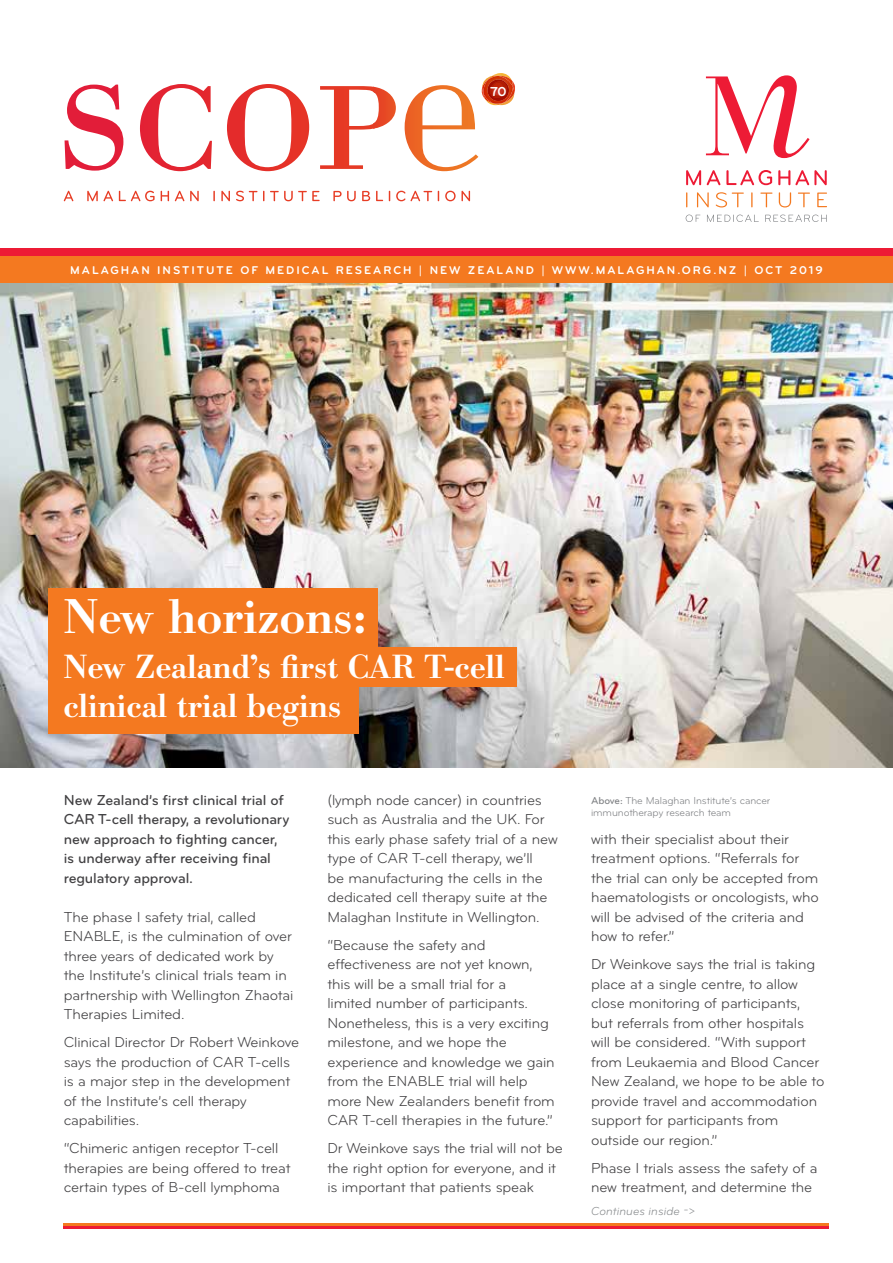
<style>
.page{position:relative;width:893px;height:1263px;background:#fff}
.page>*{position:absolute;margin:0;border:0;box-sizing:border-box;transform-origin:0 0}
.t1{font:500 48px "Bodoni BE";color:#fff}
.t2{font:500 33px/39.6px "Bodoni BE";color:#fff}
.t3{font:15px/19.5px "Bryant Pro";letter-spacing:-.01em;color:#414042}
.t4{font:500 15px/19.5px "Bryant Pro";letter-spacing:-.01em;color:#414042}
.t5{font:13.5px "Bryant Pro Bold Alternate";color:#fff}
.t6{font:italic 12px "Bryant Pro";color:#8b8e90}
.t7{font:700 11.7px "Bryant Pro";letter-spacing:.17em;color:#fff}
.t8{font:10.5px/12.6px "Bryant Pro";letter-spacing:-.01em;color:#808285}
.s1{font-weight:500}
</style>
<div class="page">
<img style="left:0;top:283px;width:893px;height:484px">
<div style="left:0;top:248px;width:893px;height:8px;background:#ed1b35"></div>
<div style="left:0;top:256px;width:893px;height:27px;background:#f47920"></div>
<svg style="left:64px;top:191px;width:9px;height:10px"></svg>
<svg style="left:87px;top:191px;width:26px;height:10px"></svg>
<svg style="left:119px;top:191px;width:36px;height:10px"></svg>
<svg style="left:161px;top:191px;width:8px;height:10px"></svg>
<svg style="left:175px;top:191px;width:9px;height:10px"></svg>
<svg style="left:190px;top:191px;width:9px;height:10px"></svg>
<svg style="left:213px;top:191px;width:2px;height:10px"></svg>
<svg style="left:221px;top:191px;width:9px;height:10px"></svg>
<svg style="left:236px;top:191px;width:21px;height:10px"></svg>
<svg style="left:270px;top:191px;width:50px;height:10px"></svg>
<svg style="left:333px;top:191px;width:23px;height:10px"></svg>
<svg style="left:362px;top:191px;width:8px;height:10px"></svg>
<svg style="left:376px;top:191px;width:7px;height:10px"></svg>
<svg style="left:396px;top:191px;width:9px;height:10px"></svg>
<svg style="left:411px;top:191px;width:21px;height:10px"></svg>
<svg style="left:445px;top:191px;width:25px;height:10px"></svg>
<img style="left:492px;top:73px;width:17px;height:3px">
<svg style="left:65px;top:84px;width:439px;height:87px"></svg>
<img style="left:482px;top:82px;width:32px;height:20px">
<img style="left:483px;top:76px;width:30px;height:28px">
<img style="left:488px;top:80px;width:21px;height:21px">
<hr style="left:64px;top:1226px;width:765px;height:2px;background:#ed1b35">
<hr style="left:64px;top:1223px;width:765px;height:3px;background:#f47920">
<svg style="left:686px;top:170px;width:15px;height:15px"></svg>
<svg style="left:707px;top:170px;width:13px;height:15px"></svg>
<svg style="left:778px;top:170px;width:49px;height:15px"></svg>
<svg style="left:686px;top:192px;width:1px;height:15px"></svg>
<svg style="left:697px;top:192px;width:12px;height:15px"></svg>
<svg style="left:716px;top:192px;width:28px;height:15px"></svg>
<svg style="left:751px;top:192px;width:1px;height:15px"></svg>
<svg style="left:760px;top:193px;width:12px;height:14px"></svg>
<svg style="left:779px;top:192px;width:12px;height:15px"></svg>
<svg style="left:798px;top:193px;width:12px;height:14px"></svg>
<svg style="left:817px;top:193px;width:10px;height:14px"></svg>
<svg style="left:686px;top:215px;width:14px;height:7px"></svg>
<svg style="left:707px;top:215px;width:52px;height:7px"></svg>
<svg style="left:765px;top:215px;width:62px;height:7px"></svg>
<svg style="left:726px;top:170px;width:46px;height:15px"></svg>
<svg style="left:706px;top:75px;width:103px;height:83px"></svg>
<div style="left:48px;top:588px;width:329px;height:59px;background:#f47920"></div>
<div style="left:48px;top:647px;width:469px;height:40px;background:#f47920"></div>
<div style="left:48px;top:687px;width:310px;height:47px;background:#f47920"></div>
<p class="t5" style="left:490px;top:83px;width:18px">70</p>
<p class="t7" style="left:70px;top:263px;width:754px">MALAGHAN INSTITUTE OF MEDICAL RESEARCH | NEW ZEALAND | WWW.MALAGHAN.ORG.NZ | OCT 2019</p>
<h1 class="t1" style="left:63px;top:589px;width:304px">New horizons:</h1>
<h2 class="t2" style="left:63px;top:648px;width:443px">New Zealand’s first CAR T-cell clinical trial begins</h2>
<p class="t4" style="left:64px;top:790px;width:227px">New Zealand’s first clinical trial of<br>CAR T-cell therapy, a revolutionary new approach to fighting cancer, is underway after receiving final regulatory approval.</p>
<p class="t3" style="left:64px;top:907px;width:231px">The phase I safety trial, called<br>ENABLE, is the culmination of over three years of dedicated work by the Institute’s clinical trials team in partnership with Wellington Zhaotai<br>Therapies Limited.</p>
<p class="t3" style="left:64px;top:1032px;width:237px">Clinical Director Dr Robert Weinkove says the production of CAR T-cells is a major step in the development of the Institute’s cell therapy capabilities.</p>
<p class="t3" style="left:64px;top:1138px;width:228px">“Chimeric antigen receptor T-cell therapies are being offered to treat certain types of B-cell lymphoma</p>
<p class="t3" style="left:327px;top:790px;width:232px">(lymph node cancer) in countries such as Australia and the UK. For this early phase safety trial of a new type of CAR T-cell therapy, we’ll<br>be manufacturing the cells in the dedicated cell therapy suite at the Malaghan Institute in Wellington.</p>
<p class="t3" style="left:327px;top:935px;width:229px">“Because the safety and effectiveness are not yet known, this will be a small trial for a<br>limited number of participants.<br>Nonetheless, this is a very exciting milestone, and we hope the experience and knowledge we gain from the ENABLE trial will help more New Zealanders benefit from<br>CAR T-cell therapies in the future.”</p>
<p class="t3" style="left:327px;top:1138px;width:237px">Dr Weinkove says the trial will not be the right option for everyone, and it is important that patients speak</p>
<p class="t8" style="left:591px;top:794px;width:181px"><span class="s1">Above:</span> The Malaghan Institute’s cancer immunotherapy research team</p>
<p class="t3" style="left:591px;top:829px;width:229px">with their specialist about their treatment options. “Referrals for the trial can only be accepted from haematologists or oncologists, who will be advised of the criteria and how to refer.”</p>
<p class="t3" style="left:591px;top:954px;width:235px">Dr Weinkove says the trial is taking place at a single centre, to allow close monitoring of participants, but referrals from other hospitals will be considered. “With support from Leukaemia and Blood Cancer<br>New Zealand, we hope to be able to provide travel and accommodation support for participants from outside our region.”</p>
<p class="t3" style="left:591px;top:1158px;width:228px">Phase I trials assess the safety of a new treatment, and determine the</p>
<p class="t6" style="left:591px;top:1203px;width:106px">Continues inside -&gt;</p>
</div>
